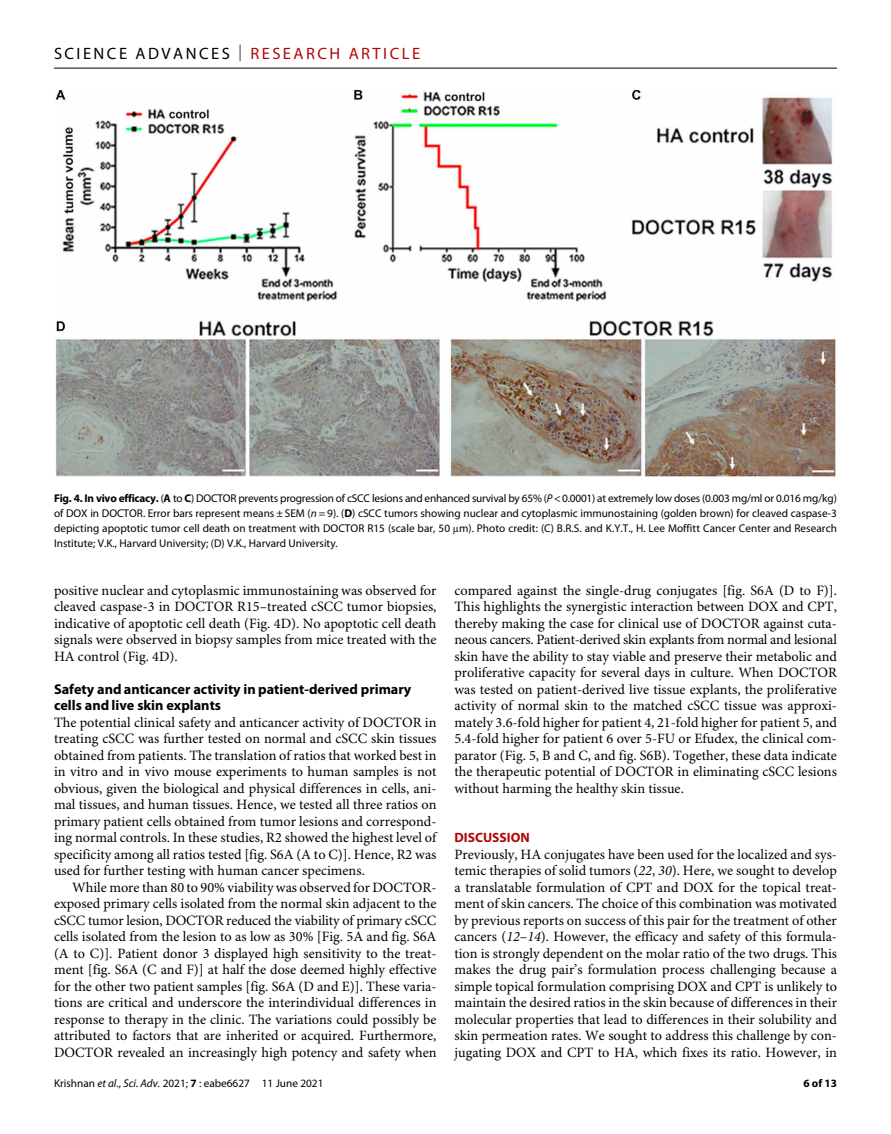
<style>
.page{position:relative;width:891px;height:1134px;background:#fff}
.page>*{position:absolute;margin:0;border:0;box-sizing:border-box;transform-origin:0 0}
.t1{font:16.5px "Myriad Pro";letter-spacing:.15em;color:#000}
.t2{font:14.25px/16.5px "Minion Pro";color:#000;text-align:justify}
.t3{font:700 14.25px/16.5px "Myriad Pro";color:#000}
.t4{font:700 13.5px "Myriad Pro";color:#b10508}
.t5{font:11.25px/15px "Myriad Pro";color:#000;text-align:justify}
.t6{font:700 11.25px "Myriad Pro";color:#000}
.s1{font-weight:300}
.s2{color:#b10508}
.s3{font-weight:700}
.s4{font-style:italic}
</style>
<div class="page">
<hr style="left:54px;top:68px;width:783px;height:1px;background:#000">
<img style="left:55px;top:90px;width:781px;height:387px">
<p class="t1" style="left:54px;top:40px;width:368px">SCIENCE ADVANCES <span class="s1">|</span> <span class="s2">RESEARCH ARTICLE</span></p>
<p class="t5" style="left:54px;top:491px;width:785px"><span class="s3">Fig. 4. In vivo efficacy.</span> (<span class="s3">A</span> to <span class="s3">C</span>) DOCTOR prevents progression of cSCC lesions and enhanced survival by 65% (<span class="s4">P</span>&lt;0.0001) at extremely low doses (0.003 mg/ml or 0.016 mg/kg) of DOX in DOCTOR. Error bars represent means ± SEM (<span class="s4">n</span> = 9). (<span class="s3">D</span>) cSCC tumors showing nuclear and cytoplasmic immunostaining (golden brown) for cleaved caspase-3 depicting apoptotic tumor cell death on treatment with DOCTOR R15 (scale bar, 50 m). Photo credit: (C) B.R.S. and K.Y.T., H. Lee Moffitt Cancer Center and Research Institute; V.K., Harvard University; (D) V.K., Harvard University.</p>
<p class="t2" style="left:54px;top:583px;width:384px">positive nuclear and cytoplasmic immunostaining was observed for cleaved caspase-3 in DOCTOR R15–treated cSCC tumor biopsies, indicative of apoptotic cell death (Fig. 4D). No apoptotic cell death signals were observed in biopsy samples from mice treated with the HA control (Fig. 4D).</p>
<p class="t3" style="left:54px;top:679px;width:359px">Safety and anticancer activity in patient-derived primary cells and live skin explants</p>
<p class="t2" style="left:54px;top:715px;width:384px">The potential clinical safety and anticancer activity of DOCTOR in treating cSCC was further tested on normal and cSCC skin tissues obtained from patients. The translation of ratios that worked best in in vitro and in vivo mouse experiments to human samples is not obvious, given the biological and physical differences in cells, ani&shy;mal tissues, and human tissues. Hence, we tested all three ratios on primary patient cells obtained from tumor lesions and correspond&shy;ing normal controls. In these studies, R2 showed the highest level of specificity among all ratios tested [fig. S6A (A to C)]. Hence, R2 was used for further testing with human cancer specimens.</p>
<p class="t2" style="left:54px;top:880px;width:384px;text-indent:18px">While more than 80 to 90% viability was observed for DOCTOR&shy;exposed primary cells isolated from the normal skin adjacent to the cSCC tumor lesion, DOCTOR reduced the viability of primary cSCC cells isolated from the lesion to as low as 30% [Fig. 5A and fig. S6A (A to C)]. Patient donor 3 displayed high sensitivity to the treat&shy;ment [fig. S6A (C and F)] at half the dose deemed highly effective for the other two patient samples [fig. S6A (D and E)]. These varia&shy;tions are critical and underscore the interindividual differences in response to therapy in the clinic. The variations could possibly be attributed to factors that are inherited or acquired. Furthermore, DOCTOR revealed an increasingly high potency and safety when</p>
<p class="t5" style="left:54px;top:1076px;width:271px">Krishnan <span class="s4">et al</span>., <span class="s4">Sci. Adv.</span> 2021; <span class="s3">7</span> : eabe6627 11 June 2021</p>
<p class="t2" style="left:455px;top:583px;width:384px">compared against the single-drug conjugates [fig. S6A (D to F)].<br>This highlights the synergistic interaction between DOX and CPT, thereby making the case for clinical use of DOCTOR against cuta&shy;neous cancers. Patient-derived skin explants from normal and lesional skin have the ability to stay viable and preserve their metabolic and proliferative capacity for several days in culture. When DOCTOR was tested on patient-derived live tissue explants, the proliferative activity of normal skin to the matched cSCC tissue was approxi&shy;mately 3.6-fold higher for patient 4, 21-fold higher for patient 5, and 5.4-fold higher for patient 6 over 5-FU or Efudex, the clinical com&shy;parator (Fig. 5, B and C, and fig. S6B). Together, these data indicate the therapeutic potential of DOCTOR in eliminating cSCC lesions without harming the healthy skin tissue.</p>
<p class="t4" style="left:454px;top:827px;width:77px">DISCUSSION</p>
<p class="t2" style="left:454px;top:847px;width:384px">Previously, HA conjugates have been used for the localized and sys&shy;temic therapies of solid tumors (<span class="s4">22</span>, <span class="s4">30</span>). Here, we sought to develop a translatable formulation of CPT and DOX for the topical treat&shy;ment of skin cancers. The choice of this combination was motivated by previous reports on success of this pair for the treatment of other cancers (<span class="s4">12</span>–<span class="s4">14</span>). However, the efficacy and safety of this formula&shy;tion is strongly dependent on the molar ratio of the two drugs. This makes the drug pair’s formulation process challenging because a simple topical formulation comprising DOX and CPT is unlikely to maintain the desired ratios in the skin because of differences in their molecular properties that lead to differences in their solubility and skin permeation rates. We sought to address this challenge by con&shy;jugating DOX and CPT to HA, which fixes its ratio. However, in</p>
<p class="t6" style="left:803px;top:1074px;width:35px">6 of 13</p>
</div>
